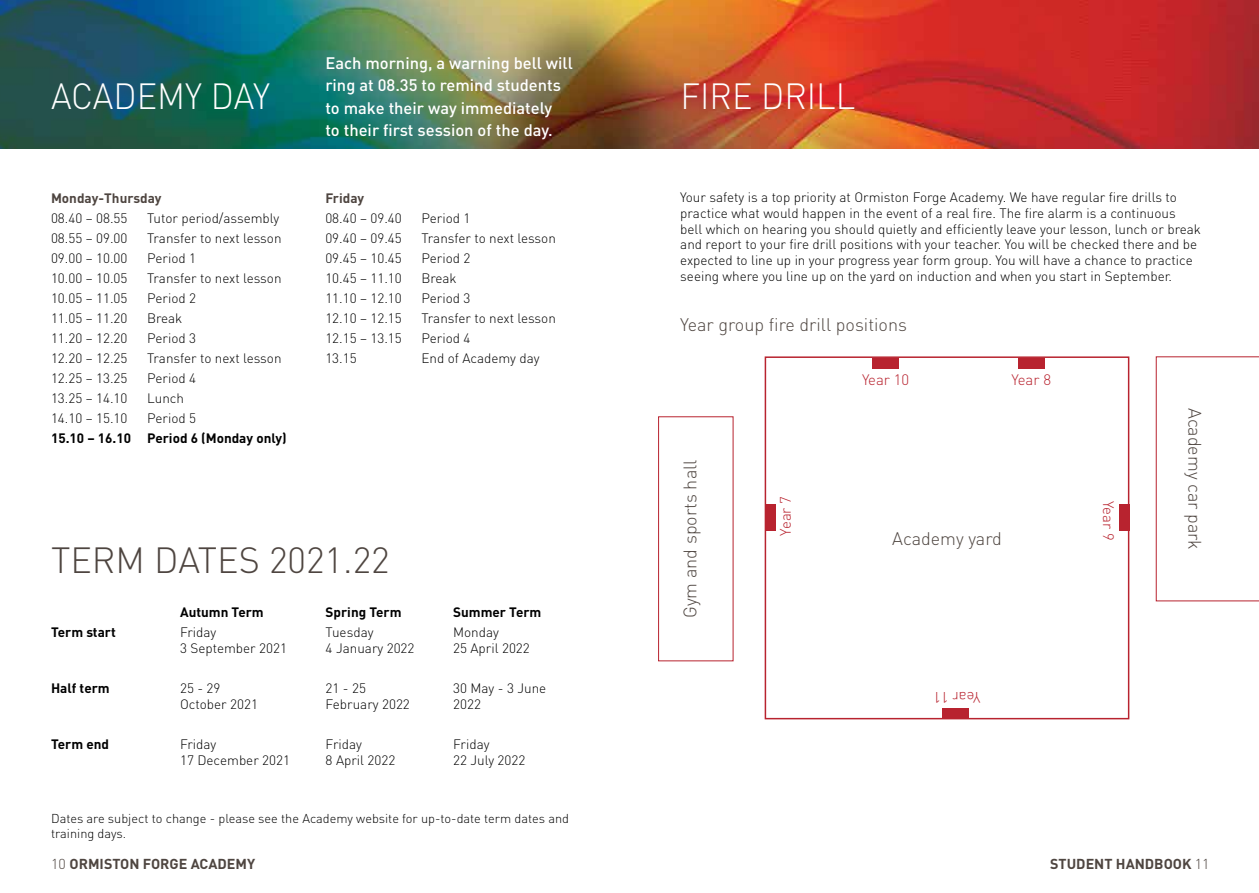
<style>
.page{position:relative;width:1259px;height:893px;background:#fff}
.page>*{position:absolute;margin:0;border:0;box-sizing:border-box;transform-origin:0 0}
.t1{font:300 36px "DIN";color:#fff;scale:.95 1}
.t2{font:300 36px "DIN";color:#4e4540}
.t3{font:300 18px "DIN";color:#4e4540}
.t4{font:500 16.5px/22.5px "DIN";color:#fff}
.t5{font:300 15px "DIN";color:#b8232f}
.t6{font:700 14.25px "DIN";color:#4e4540}
.t7{font:300 13.5px/15.8px "DIN";color:#000}
.t8{font:700 13.5px "DIN";color:#000}
.t9{font:700 13.5px "DIN";color:#4e4540}
.t10{font:300 12.75px/15.8px "DIN";color:#000}
.s1{font-weight:300}
</style>
<div class="page">
<img style="left:0;top:0;width:1259px;height:149px">
<div style="left:658px;top:416px;width:75px;height:245px;border:1px solid #b8232f"></div>
<svg style="left:1155px;top:356px;width:104px;height:245px"></svg>
<div style="left:764px;top:356px;width:365px;height:363px;border:2px solid #b8232f"></div>
<div style="left:764px;top:504px;width:11px;height:27px;background:#b8232f"></div>
<div style="left:942px;top:708px;width:26px;height:11px;background:#b8232f"></div>
<div style="left:872px;top:358px;width:27px;height:11px;background:#b8232f"></div>
<div style="left:1018px;top:358px;width:26px;height:11px;background:#b8232f"></div>
<div style="left:1118px;top:504px;width:11px;height:27px;background:#b8232f"></div>
<p class="t4" style="left:325px;top:51px;width:249px">Each morning, a warning bell will ring at 08.35 to remind students to make their way immediately<br>to their first session of the day.</p>
<h1 class="t1" style="left:51px;top:74px;width:232px">ACADEMY DAY</h1>
<h1 class="t1" style="left:680px;top:74px;width:186px">FIRE DRILL</h1>
<p class="t9" style="left:51px;top:189px;width:112px">Monday-Thursday</p>
<p class="t7" style="left:51px;top:210px;width:78px">08.40 – 08.55</p>
<p class="t7" style="left:147px;top:210px;width:134px">Tutor period/assembly</p>
<p class="t7" style="left:51px;top:230px;width:78px">08.55 – 09.00</p>
<p class="t7" style="left:147px;top:230px;width:136px">Transfer to next lesson</p>
<p class="t7" style="left:51px;top:250px;width:78px">09.00 – 10.00</p>
<p class="t7" style="left:147px;top:250px;width:51px">Period 1</p>
<p class="t7" style="left:51px;top:270px;width:78px">10.00 – 10.05</p>
<p class="t7" style="left:147px;top:270px;width:136px">Transfer to next lesson</p>
<p class="t7" style="left:51px;top:290px;width:78px">10.05 – 11.05</p>
<p class="t7" style="left:147px;top:290px;width:51px">Period 2</p>
<p class="t7" style="left:51px;top:310px;width:78px">11.05 – 11.20</p>
<p class="t7" style="left:147px;top:310px;width:37px">Break</p>
<p class="t7" style="left:51px;top:330px;width:78px">11.20 – 12.20</p>
<p class="t7" style="left:147px;top:330px;width:51px">Period 3</p>
<p class="t7" style="left:51px;top:350px;width:78px">12.20 – 12.25</p>
<p class="t7" style="left:147px;top:350px;width:136px">Transfer to next lesson</p>
<p class="t7" style="left:51px;top:370px;width:78px">12.25 – 13.25</p>
<p class="t7" style="left:147px;top:370px;width:51px">Period 4</p>
<p class="t7" style="left:51px;top:390px;width:78px">13.25 – 14.10</p>
<p class="t7" style="left:147px;top:390px;width:39px">Lunch</p>
<p class="t7" style="left:51px;top:410px;width:78px">14.10 – 15.10</p>
<p class="t7" style="left:147px;top:410px;width:51px">Period 5</p>
<p class="t8" style="left:51px;top:429px;width:237px">15.10 – 16.10 Period 6 (Monday only)</p>
<p class="t9" style="left:325px;top:189px;width:40px">Friday</p>
<p class="t7" style="left:325px;top:210px;width:78px">08.40 – 09.40</p>
<p class="t7" style="left:421px;top:210px;width:51px">Period 1</p>
<p class="t7" style="left:325px;top:230px;width:78px">09.40 – 09.45</p>
<p class="t7" style="left:421px;top:230px;width:136px">Transfer to next lesson</p>
<p class="t7" style="left:325px;top:250px;width:78px">09.45 – 10.45</p>
<p class="t7" style="left:421px;top:250px;width:51px">Period 2</p>
<p class="t7" style="left:325px;top:270px;width:78px">10.45 – 11.10</p>
<p class="t7" style="left:421px;top:270px;width:37px">Break</p>
<p class="t7" style="left:325px;top:290px;width:78px">11.10 – 12.10</p>
<p class="t7" style="left:421px;top:290px;width:51px">Period 3</p>
<p class="t7" style="left:325px;top:310px;width:78px">12.10 – 12.15</p>
<p class="t7" style="left:421px;top:310px;width:136px">Transfer to next lesson</p>
<p class="t7" style="left:325px;top:330px;width:78px">12.15 – 13.15</p>
<p class="t7" style="left:421px;top:330px;width:51px">Period 4</p>
<p class="t7" style="left:325px;top:350px;width:33px">13.15</p>
<p class="t7" style="left:421px;top:350px;width:120px">End of Academy day</p>
<h1 class="t2" style="left:51px;top:538px;width:340px">TERM DATES 2021.22</h1>
<p class="t8" style="left:180px;top:604px;width:85px">Autumn Term</p>
<p class="t8" style="left:326px;top:604px;width:77px">Spring Term</p>
<p class="t8" style="left:453px;top:604px;width:90px">Summer Term</p>
<p class="t8" style="left:51px;top:624px;width:66px">Term start</p>
<p class="t7" style="left:180px;top:624px;width:38px">Friday</p>
<p class="t7" style="left:326px;top:624px;width:49px">Tuesday</p>
<p class="t7" style="left:453px;top:624px;width:47px">Monday</p>
<p class="t7" style="left:180px;top:640px;width:108px">3 September 2021</p>
<p class="t7" style="left:326px;top:640px;width:90px">4 January 2022</p>
<p class="t7" style="left:453px;top:640px;width:78px">25 April 2022</p>
<p class="t8" style="left:51px;top:679px;width:60px">Half term</p>
<p class="t7" style="left:180px;top:680px;width:42px">25 - 29</p>
<p class="t7" style="left:326px;top:680px;width:42px">21 - 25</p>
<p class="t7" style="left:453px;top:680px;width:95px">30 May - 3 June</p>
<p class="t7" style="left:180px;top:696px;width:79px">October 2021</p>
<p class="t7" style="left:326px;top:696px;width:86px">February 2022</p>
<p class="t7" style="left:453px;top:696px;width:29px">2022</p>
<p class="t8" style="left:51px;top:735px;width:60px">Term end</p>
<p class="t7" style="left:180px;top:736px;width:38px">Friday</p>
<p class="t7" style="left:326px;top:736px;width:38px">Friday</p>
<p class="t7" style="left:453px;top:736px;width:38px">Friday</p>
<p class="t7" style="left:180px;top:752px;width:111px">17 December 2021</p>
<p class="t7" style="left:326px;top:752px;width:71px">8 April 2022</p>
<p class="t7" style="left:453px;top:752px;width:74px">22 July 2022</p>
<p class="t10" style="left:51px;top:810px;width:519px">Dates are subject to change - please see the Academy website for up-to-date term dates and training days.</p>
<p class="t7" style="left:680px;top:189px;width:522px">Your safety is a top priority at Ormiston Forge Academy. We have regular fire drills to practice what would happen in the event of a real fire. The fire alarm is a continuous bell which on hearing you should quietly and efficiently leave your lesson, lunch or break and report to your fire drill positions with your teacher. You will be checked there and be expected to line up in your progress year form group. You will have a chance to practice seeing where you line up on the yard on induction and when you start in September.</p>
<h2 class="t3" style="left:680px;top:314px;width:228px">Year group fire drill positions</h2>
<h2 class="t3" style="left:679px;top:618px;width:160px;rotate:-90deg">Gym and sports hall</h2>
<p class="t5" style="left:776px;top:535px;width:41px;rotate:-90deg">Year 7</p>
<p class="t5" style="left:862px;top:370px;width:49px">Year 10</p>
<p class="t5" style="left:1011px;top:370px;width:41px">Year 8</p>
<h2 class="t3" style="left:892px;top:528px;width:111px">Academy yard</h2>
<p class="t5" style="left:1117px;top:501px;width:41px;rotate:90deg">Year 9</p>
<p class="t5" style="left:980px;top:707px;width:49px;rotate:-180deg">Year 11</p>
<h2 class="t3" style="left:1206px;top:408px;width:144px;rotate:90deg">Academy car park</h2>
<p class="t6" style="left:51px;top:855px;width:205px"><span class="s1">10</span> ORMISTON FORGE ACADEMY</p>
<p class="t6" style="left:1050px;top:855px;width:161px">STUDENT HANDBOOK <span class="s1">11</span></p>
</div>
